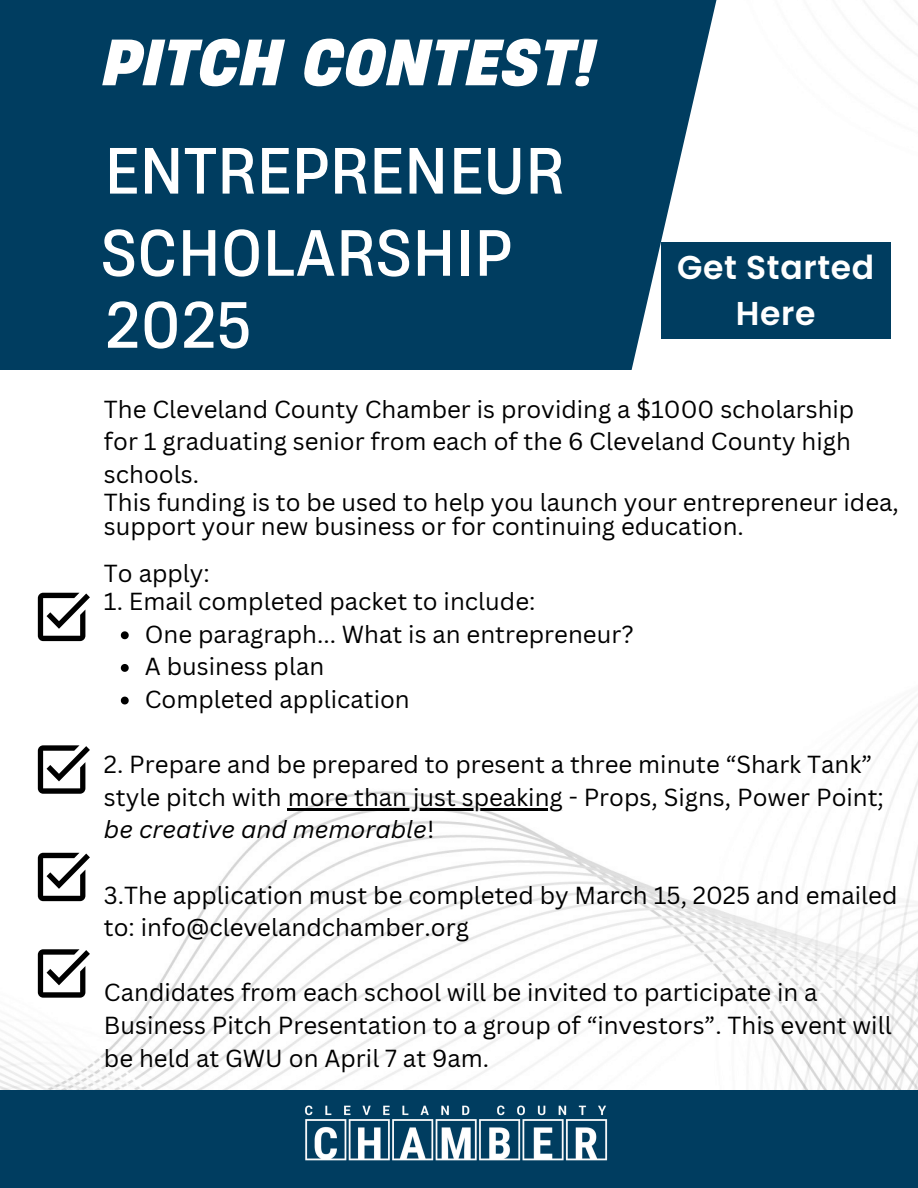
<style>
.page{position:relative;width:918px;height:1188px;background:#fff}
.page>*{position:absolute;margin:0;border:0;box-sizing:border-box;transform-origin:0 0}
.t1{font:61.35px "Heading Now 64";letter-spacing:.02em;color:#fff}
.t2{font:italic 700 61.35px "Heading Now 66";letter-spacing:.02em;color:#fff}
.t3{font:600 33px "Poppins";letter-spacing:.02em;color:#fff}
.t4{font:24px/32.7px "Canva Sans";color:#000}
.t5{font:italic 24px "Canva Sans";color:#000}
.s1{font-style:normal}
</style>
<div class="page">
<img style="left:0;top:1px;width:918px;height:1090px">
<div style="left:661px;top:243px;width:229px;height:96px;background:#003d60"></div>
<div style="left:0;top:0;width:725px;height:370px;background:#003d60"></div>
<svg style="left:38px;top:593px;width:52px;height:48px"></svg>
<svg style="left:38px;top:745px;width:52px;height:49px"></svg>
<svg style="left:38px;top:853px;width:52px;height:48px"></svg>
<div style="left:0;top:1091px;width:918px;height:97px;background:#003d60"></div>
<img style="left:305px;top:1105px;width:303px;height:56px">
<svg style="left:121px;top:631px;width:8px;height:8px"></svg>
<svg style="left:121px;top:664px;width:8px;height:8px"></svg>
<svg style="left:121px;top:697px;width:8px;height:7px"></svg>
<hr style="left:288px;top:808px;width:275px;height:2px;background:#000">
<svg style="left:38px;top:949px;width:52px;height:49px"></svg>
<p class="t2" style="left:103px;top:21px;width:494px">PITCH CONTEST!</p>
<p class="t1" style="left:105px;top:129px;width:460px">ENTREPRENEUR</p>
<h2 class="t1" style="left:101px;top:211px;width:412px">SCHOLARSHIP</h2>
<h2 class="t1" style="left:105px;top:283px;width:148px">2025</h2>
<h3 class="t3" style="left:677px;top:244px;width:199px">Get Started</h3>
<h4 class="t3" style="left:736px;top:290px;width:81px">Here</h4>
<p class="t4" style="left:104px;top:392px;width:752px">The Cleveland County Chamber is providing a $1000 scholarship</p>
<p class="t4" style="left:104px;top:425px;width:748px">for 1 graduating senior from each of the 6 Cleveland County high schools.</p>
<p class="t4" style="left:104px;top:490px;width:796px;line-height:23.7px">This funding is to be used to help you launch your entrepreneur idea, support your new business or for continuing education.</p>
<p class="t4" style="left:104px;top:556px;width:107px">To apply:</p>
<p class="t4" style="left:104px;top:584px;width:433px">1. Email completed packet to include:</p>
<p class="t4" style="left:145px;top:617px;width:491px">One paragraph... What is an entrepreneur?</p>
<p class="t4" style="left:145px;top:650px;width:181px">A business plan</p>
<p class="t4" style="left:145px;top:682px;width:267px">Completed application</p>
<p class="t4" style="left:104px;top:747px;width:782px">2. Prepare and be prepared to present a three minute “Shark Tank” style pitch with more than just speaking - Props, Signs, Power Point;</p>
<p class="t5" style="left:104px;top:813px;width:332px">be creative and memorable<span class="s1">!</span></p>
<p class="t4" style="left:104px;top:878px;width:795px">3.The application must be completed by March 15, 2025 and emailed to: info@clevelandchamber.org</p>
<p class="t4" style="left:104px;top:976px;width:789px">Candidates from each school will be invited to participate in a<br>Business Pitch Presentation to a group of “investors”. This event will be held at GWU on April 7 at 9am.</p>
</div>
